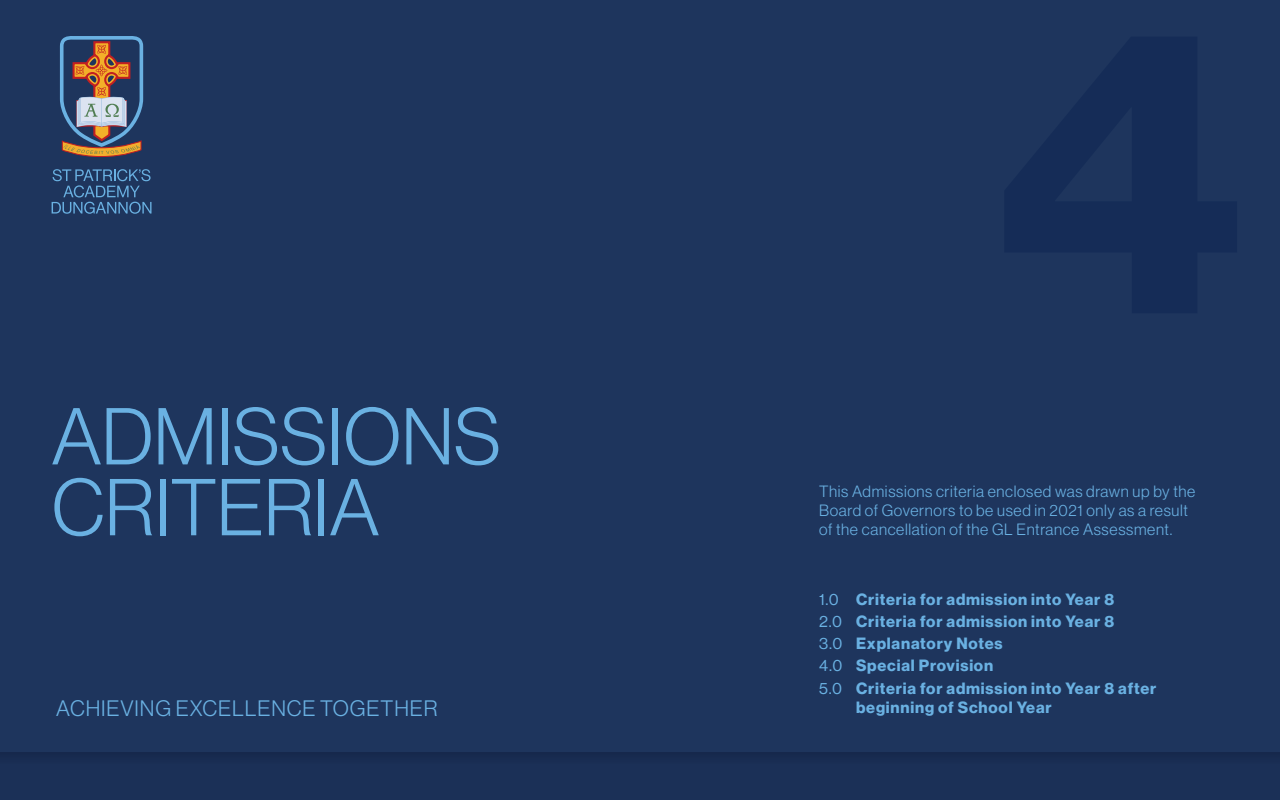
<style>
.page{position:relative;width:1280px;height:800px;background:#1e355d}
.page>*{position:absolute;margin:0;border:0;box-sizing:border-box;transform-origin:0 0}
.t1{font:300 78.7px/70.9px "Haas Grot Disp 45";color:#6ab1e2}
.t2{font:300 21.9px "Haas Grot Disp 45";letter-spacing:.04em;color:#6ab1e2}
.t3{font:700 16px/22px "Haas Grot Disp 75";letter-spacing:.05em;color:#6ab1e2}
.t4{font:300 16px/19.2px "Haas Grot Disp 45";letter-spacing:.04em;color:#6ab1e2}
.s1{font-family:"Haas Grot Disp 55 Roman";font-weight:400}
</style>
<div class="page">
<svg style="left:60px;top:36px;width:83px;height:121px"></svg>
<svg style="left:52px;top:169px;width:100px;height:45px"></svg>
<div style="left:0;top:752px;width:1280px;height:12px;background:#182b50"></div>
<h1 class="t1" style="left:52px;top:401px;width:451px">ADMISSIONS<br>CRITERIA</h1>
<h2 class="t2" style="left:56px;top:696px;width:383px">ACHIEVING EXCELLENCE TOGETHER</h2>
<p class="t4" style="left:819px;top:482px;width:378px">This Admissions criteria enclosed was drawn up by the<br>Board of Governors to be used in 2021 only as a result of the cancellation of the GL Entrance Assessment.</p>
<p class="t3" style="left:819px;top:589px;width:339px"><span class="s1">1.0</span> Criteria for admission into Year 8<br><span class="s1">2.0</span> Criteria for admission into Year 8<br><span class="s1">3.0</span> Explanatory Notes<br><span class="s1">4.0</span> Special Provision<br><span class="s1">5.0</span> Criteria for admission into Year 8 after</p>
<p class="t3" style="left:856px;top:696px;width:197px">beginning of School Year</p>
</div>
